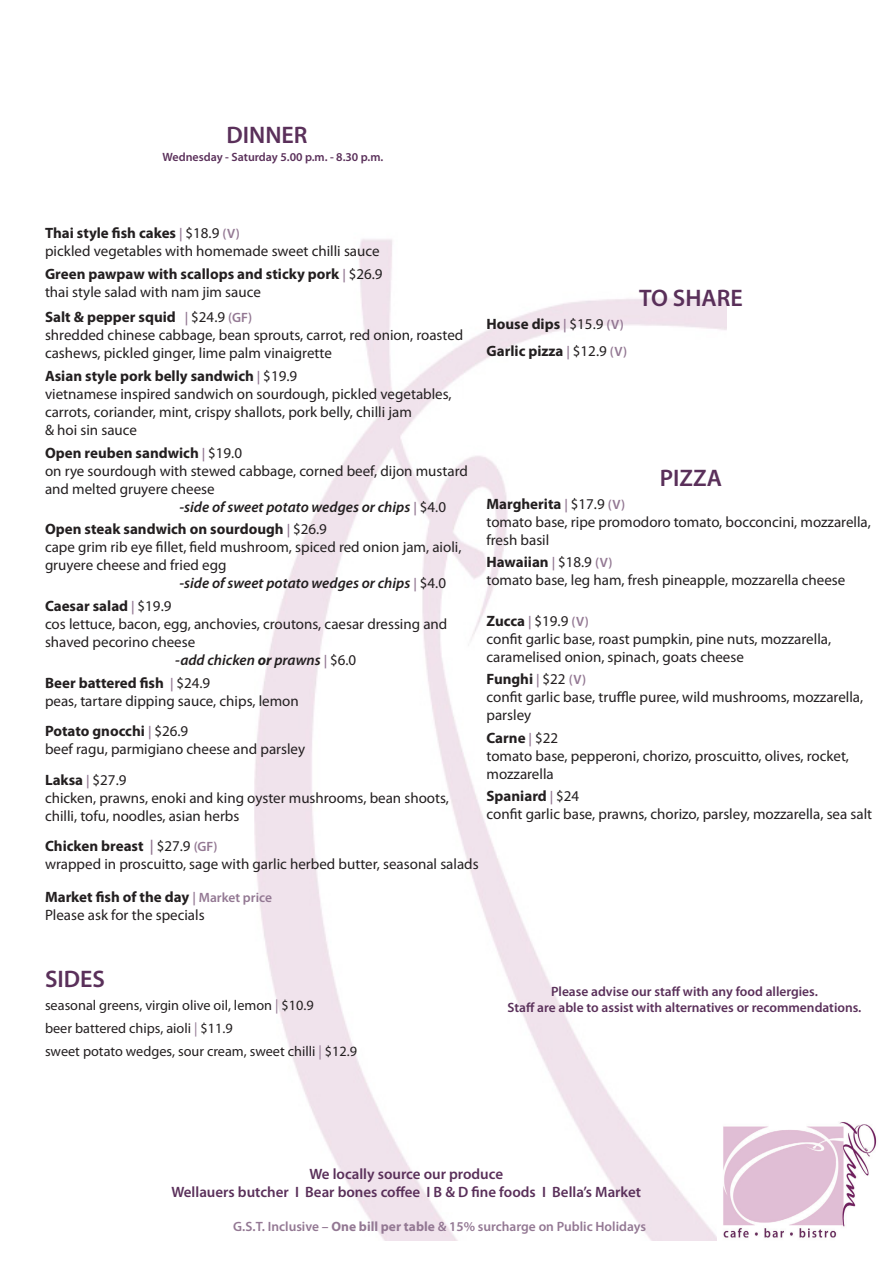
<style>
.page{position:relative;width:893px;height:1263px;background:#fff}
.page>*{position:absolute;margin:0;border:0;box-sizing:border-box;transform-origin:0 0}
.t1{font:600 24px "Myriad Pro";color:#5a305a}
.t2{font:15px/18px "Myriad Pro";color:#231f20}
.t3{font:700 15px "Myriad Pro";color:#231f20}
.t4{font:italic 600 15px "Myriad Pro";color:#231f20}
.t5{font:600 15px "Myriad Pro";color:#5a305a}
.t6{font:14.25px "Myriad Pro";color:#231f20}
.t7{font:600 13.5px "Myriad Pro";color:#5a305a}
.t8{font:600 13.5px "Myriad Pro";color:#937893}
.t9{font:600 12px "Myriad Pro";color:#5a305a}
.s1{font-weight:600;font-size:13.5px;color:#937893}
.s2{font-weight:400}
.s3{font-style:normal;font-size:13.5px;color:#937893}
.s4{font-weight:400;font-style:normal}
.s5{font-weight:700}
.s6{font-weight:600;color:#937893}
.s7{color:#937893}
</style>
<div class="page">
<img style="left:254px;top:239px;width:473px;height:1001px">
<img style="left:717px;top:1121px;width:160px;height:119px">
<p class="t1" style="left:226px;top:120px;width:83px">DINNER</p>
<p class="t9" style="left:163px;top:150px;width:222px">Wednesday - Saturday 5.00 p.m. - 8.30 p.m.</p>
<p class="t3" style="left:45px;top:223px;width:196px">Thai style fish cakes <span class="s1">|</span> <span class="s2">$18.9</span> <span class="s1">(V)</span></p>
<p class="t2" style="left:45px;top:242px;width:336px">pickled vegetables with homemade sweet chilli sauce</p>
<p class="t3" style="left:45px;top:264px;width:339px">Green pawpaw with scallops and sticky pork <span class="s1">|</span> <span class="s2">$26.9</span></p>
<p class="t2" style="left:45px;top:283px;width:217px">thai style salad with nam jim sauce</p>
<p class="t3" style="left:45px;top:307px;width:209px">Salt &amp; pepper squid <span class="s1">|</span> <span class="s2">$24.9</span> <span class="s1">(GF)</span></p>
<p class="t2" style="left:45px;top:325px;width:420px">shredded chinese cabbage, bean sprouts, carrot, red onion, roasted cashews, pickled ginger, lime palm vinaigrette</p>
<p class="t3" style="left:45px;top:366px;width:254px">Asian style pork belly sandwich <span class="s1">|</span> <span class="s2">$19.9</span></p>
<p class="t2" style="left:45px;top:384px;width:408px">vietnamese inspired sandwich on sourdough, pickled vegetables,</p>
<p class="t2" style="left:45px;top:402px;width:368px">carrots, coriander, mint, crispy shallots, pork belly, chilli jam</p>
<p class="t2" style="left:45px;top:420px;width:94px">&amp; hoi sin sauce</p>
<p class="t3" style="left:45px;top:443px;width:199px">Open reuben sandwich <span class="s1">|</span> <span class="s2">$19.0</span></p>
<p class="t2" style="left:45px;top:461px;width:424px">on rye sourdough with stewed cabbage, corned beef, dijon mustard and melted gruyere cheese</p>
<p class="t4" style="left:180px;top:497px;width:268px">-side of sweet potato wedges or chips <span class="s3">|</span> <span class="s4">$4.0</span></p>
<p class="t3" style="left:45px;top:520px;width:283px">Open steak sandwich on sourdough <span class="s1">|</span> <span class="s2">$26.9</span></p>
<p class="t2" style="left:45px;top:538px;width:418px">cape grim rib eye fillet, field mushroom, spiced red onion jam, aioli, gruyere cheese and fried egg</p>
<p class="t4" style="left:180px;top:574px;width:268px">-side of sweet potato wedges or chips <span class="s3">|</span> <span class="s4">$4.0</span></p>
<p class="t3" style="left:45px;top:597px;width:128px">Caesar salad <span class="s1">|</span> <span class="s2">$19.9</span></p>
<p class="t2" style="left:45px;top:615px;width:404px">cos lettuce, bacon, egg, anchovies, croutons, caesar dressing and shaved pecorino cheese</p>
<p class="t4" style="left:175px;top:651px;width:183px">-add chicken <span class="s5">or</span> prawns <span class="s3">|</span> <span class="s4">$6.0</span></p>
<p class="t3" style="left:45px;top:673px;width:167px">Beer battered fish <span class="s1">|</span> <span class="s2">$24.9</span></p>
<p class="t2" style="left:45px;top:692px;width:255px">peas, tartare dipping sauce, chips, lemon</p>
<p class="t3" style="left:45px;top:721px;width:145px">Potato gnocchi <span class="s1">|</span> <span class="s2">$26.9</span></p>
<p class="t2" style="left:45px;top:740px;width:262px">beef ragu, parmigiano cheese and parsley</p>
<p class="t3" style="left:45px;top:770px;width:83px">Laksa <span class="s1">|</span> <span class="s2">$27.9</span></p>
<p class="t2" style="left:45px;top:788px;width:405px">chicken, prawns, enoki and king oyster mushrooms, bean shoots,</p>
<p class="t2" style="left:45px;top:806px;width:196px">chilli, tofu, noodles, asian herbs</p>
<p class="t3" style="left:45px;top:836px;width:174px">Chicken breast <span class="s6">|</span> <span class="s2">$27.9</span> <span class="s1">(GF)</span></p>
<p class="t2" style="left:45px;top:855px;width:435px">wrapped in proscuitto, sage with garlic herbed butter, seasonal salads</p>
<p class="t3" style="left:45px;top:887px;width:229px">Market fish of the day <span class="s1">| Market price</span></p>
<p class="t2" style="left:45px;top:905px;width:161px">Please ask for the specials</p>
<p class="t3" style="left:486px;top:314px;width:139px">House dips <span class="s1">|</span> <span class="s2">$15.9</span> <span class="s1">(V)</span></p>
<p class="t3" style="left:486px;top:341px;width:142px">Garlic pizza <span class="s1">|</span> <span class="s2">$12.9</span> <span class="s1">(V)</span></p>
<p class="t1" style="left:639px;top:283px;width:105px">TO SHARE</p>
<p class="t1" style="left:660px;top:463px;width:64px">PIZZA</p>
<p class="t3" style="left:486px;top:494px;width:140px">Margherita <span class="s1">|</span> <span class="s2">$17.9</span> <span class="s1">(V)</span></p>
<p class="t2" style="left:486px;top:513px;width:386px">tomato base, ripe promodoro tomato, bocconcini, mozzarella, fresh basil</p>
<p class="t3" style="left:486px;top:552px;width:127px">Hawaiian <span class="s1">|</span> <span class="s2">$18.9</span> <span class="s1">(V)</span></p>
<p class="t2" style="left:486px;top:571px;width:360px">tomato base, leg ham, fresh pineapple, mozzarella cheese</p>
<p class="t3" style="left:486px;top:611px;width:104px">Zucca <span class="s1">|</span> <span class="s2">$19.9</span> <span class="s1">(V)</span></p>
<p class="t2" style="left:486px;top:629px;width:346px">confit garlic base, roast pumpkin, pine nuts, mozzarella,</p>
<p class="t2" style="left:486px;top:647px;width:259px">caramelised onion, spinach, goats cheese</p>
<p class="t3" style="left:486px;top:669px;width:101px">Funghi <span class="s1">|</span> <span class="s2">$22</span> <span class="s1">(V)</span></p>
<p class="t2" style="left:486px;top:688px;width:378px">confit garlic base, truffle puree, wild mushrooms, mozzarella, parsley</p>
<p class="t3" style="left:486px;top:728px;width:73px">Carne <span class="s1">|</span> <span class="s2">$22</span></p>
<p class="t2" style="left:486px;top:746px;width:364px">tomato base, pepperoni, chorizo, proscuitto, olives, rocket,</p>
<p class="t2" style="left:486px;top:764px;width:69px">mozzarella</p>
<p class="t3" style="left:486px;top:786px;width:94px">Spaniard <span class="s1">|</span> <span class="s2">$24</span></p>
<p class="t2" style="left:486px;top:805px;width:387px">confit garlic base, prawns, chorizo, parsley, mozzarella, sea salt</p>
<p class="t1" style="left:45px;top:964px;width:62px">SIDES</p>
<p class="t6" style="left:45px;top:996px;width:270px">seasonal greens, virgin olive oil, lemon <span class="s7">|</span> $10.9</p>
<p class="t6" style="left:45px;top:1019px;width:189px">beer battered chips, aioli <span class="s7">|</span> $11.9</p>
<p class="t6" style="left:45px;top:1042px;width:314px">sweet potato wedges, sour cream, sweet chilli <span class="s7">|</span> $12.9</p>
<p class="t7" style="left:551px;top:982px;width:268px">Please advise our staff with any food allergies.</p>
<p class="t7" style="left:507px;top:999px;width:355px">Staff are able to assist with alternatives or recommendations.</p>
<p class="t5" style="left:309px;top:1164px;width:195px">We locally source our produce</p>
<p class="t5" style="left:171px;top:1182px;width:471px">Wellauers butcher I Bear bones coffee I B &amp; D fine foods I Bella’s Market</p>
<p class="t8" style="left:233px;top:1218px;width:414px">G.S.T. Inclusive – <span class="s5">One bill per table</span> &amp; 15% surcharge on Public Holidays</p>
</div>
